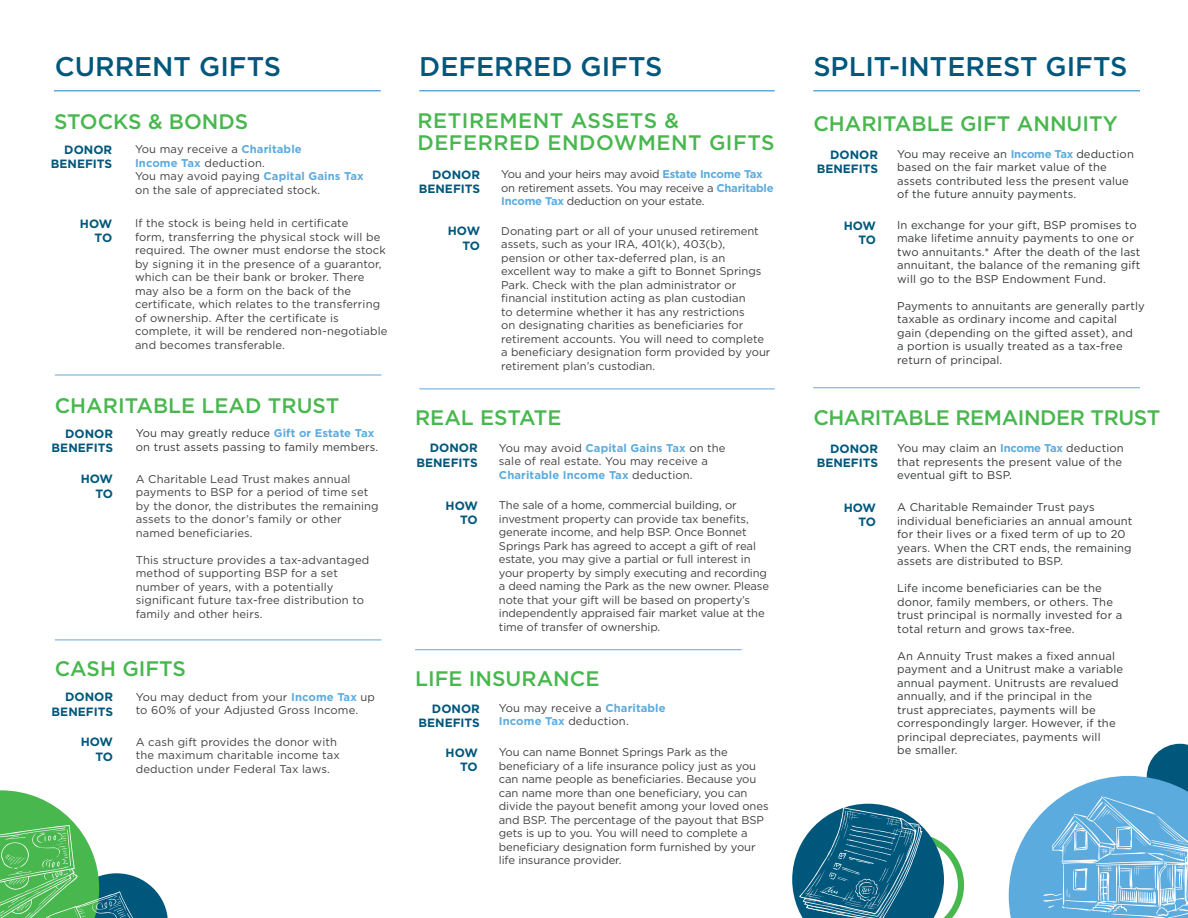
<style>
.page{position:relative;width:1188px;height:918px;background:#fff}
.page>*{position:absolute;margin:0;border:0;box-sizing:border-box;transform-origin:0 0}
.t1{font:500 27px "Gotham";color:#00577c}
.t2{font:500 21px "Gotham";color:#48b74e}
.t3{font:500 21px/22.5px "Gotham";letter-spacing:.025em;color:#48b74e}
.t4{font:500 21px "Gotham";letter-spacing:-.02em;color:#48b74e}
.t5{font:700 12px/14.4px "Gotham";color:#00577c;text-align:right}
.t6{font:11.25px/13.5px "Gotham";color:#414042}
.t7{font:11.25px/13.5px "Gotham";letter-spacing:.01em;color:#353a36}
.t8{font:11.25px/13.5px "Gotham";letter-spacing:-.02em;color:#414042}
.s1{font-weight:700;color:#5cabde}
</style>
<div class="page">
<hr style="left:55px;top:640px;width:326px;height:1px;background:#5cabde">
<hr style="left:55px;top:375px;width:326px;height:1px;background:#5cabde">
<hr style="left:415px;top:649px;width:327px;height:1px;background:#5cabde">
<svg style="left:0;top:790px;width:168px;height:128px"></svg>
<svg style="left:1009px;top:744px;width:179px;height:174px"></svg>
<hr style="left:54px;top:90px;width:327px;height:1px;background:#5cabde">
<hr style="left:419px;top:90px;width:356px;height:1px;background:#5cabde">
<hr style="left:419px;top:389px;width:356px;height:1px;background:#5cabde">
<hr style="left:813px;top:90px;width:327px;height:1px;background:#5cabde">
<hr style="left:813px;top:387px;width:327px;height:1px;background:#5cabde">
<svg style="left:792px;top:804px;width:172px;height:114px"></svg>
<hr style="left:869px;top:816px;width:14px;height:3px;background:#fff">
<h1 class="t1" style="left:55px;top:48px;width:228px">CURRENT GIFTS</h1>
<h1 class="t1" style="left:419px;top:48px;width:245px">DEFERRED GIFTS</h1>
<h1 class="t1" style="left:813px;top:48px;width:316px">SPLIT-INTEREST GIFTS</h1>
<h2 class="t2" style="left:54px;top:108px;width:196px">STOCKS &amp; BONDS</h2>
<p class="t5" style="left:51px;top:142px;width:63px">DONOR<br>BENEFITS</p>
<p class="t6" style="left:135px;top:142px;width:230px">You may receive a <span class="s1">Charitable<br>Income Tax</span> deduction.<br>You may avoid paying <span class="s1">Capital Gains Tax </span>on the sale of appreciated stock.</p>
<p class="t6" style="left:135px;top:216px;width:254px">If the stock is being held in certificate<br>form, transferring the physical stock will be required. The owner must endorse the stock by signing it in the presence of a guarantor, which can be their bank or broker. There may also be a form on the back of the certificate, which relates to the transferring of ownership. After the certificate is complete, it will be rendered non-negotiable and becomes transferable.</p>
<p class="t5" style="left:80px;top:216px;width:34px">HOW<br>TO</p>
<h2 class="t2" style="left:55px;top:392px;width:286px">CHARITABLE LEAD TRUST</h2>
<p class="t5" style="left:52px;top:426px;width:63px">DONOR<br>BENEFITS</p>
<p class="t5" style="left:81px;top:472px;width:34px">HOW<br>TO</p>
<p class="t7" style="left:136px;top:426px;width:244px">You may greatly reduce <span class="s1">Gift or Estate Tax </span>on trust assets passing to family members.</p>
<p class="t6" style="left:136px;top:472px;width:244px">A Charitable Lead Trust makes annual payments to BSP for a period of time set by the donor, the distributes the remaining assets to the donor’s family or other named beneficiaries.</p>
<p class="t6" style="left:136px;top:553px;width:235px">This structure provides a tax-advantaged method of supporting BSP for a set number of years, with a potentially significant future tax-free distribution to family and other heirs.</p>
<h2 class="t2" style="left:55px;top:655px;width:133px">CASH GIFTS</h2>
<p class="t5" style="left:52px;top:690px;width:63px">DONOR<br>BENEFITS</p>
<p class="t5" style="left:81px;top:735px;width:34px">HOW<br>TO</p>
<p class="t6" style="left:136px;top:690px;width:241px">You may deduct from your <span class="s1">Income Tax</span> up to 60% of your Adjusted Gross Income.</p>
<p class="t6" style="left:136px;top:735px;width:206px">A cash gift provides the donor with the maximum charitable income tax deduction under Federal Tax laws.</p>
<h2 class="t3" style="left:417px;top:109px;width:359px">RETIREMENT ASSETS &amp;<br>DEFERRED ENDOWMENT GIFTS</h2>
<p class="t5" style="left:419px;top:168px;width:63px">DONOR<br>BENEFITS</p>
<p class="t5" style="left:448px;top:224px;width:34px">HOW<br>TO</p>
<p class="t8" style="left:501px;top:168px;width:274px">You and your heirs may avoid <span class="s1">Estate Income Tax </span>on retirement assets. You may receive a <span class="s1">Charitable<br>Income Tax</span> deduction on your estate.</p>
<p class="t6" style="left:501px;top:224px;width:271px">Donating part or all of your unused retirement assets, such as your IRA, 401(k), 403(b), pension or other tax-deferred plan, is an excellent way to make a gift to Bonnet Springs Park. Check with the plan administrator or financial institution acting as plan custodian<br>to determine whether it has any restrictions<br>on designating charities as beneficiaries for retirement accounts. You will need to complete a beneficiary designation form provided by your retirement plan’s custodian.</p>
<h2 class="t2" style="left:415px;top:404px;width:148px">REAL ESTATE</h2>
<p class="t5" style="left:416px;top:441px;width:63px">DONOR<br>BENEFITS</p>
<p class="t5" style="left:446px;top:498px;width:34px">HOW<br>TO</p>
<p class="t6" style="left:499px;top:441px;width:228px">You may avoid <span class="s1">Capital Gains Tax</span> on the sale of real estate. You may receive a<br><span class="s1">Charitable Income Tax</span> deduction.</p>
<p class="t6" style="left:499px;top:498px;width:272px">The sale of a home, commercial building, or investment property can provide tax benefits, generate income, and help BSP. Once Bonnet Springs Park has agreed to accept a gift of real estate, you may give a partial or full interest in your property by simply executing and recording a deed naming the Park as the new owner. Please note that your gift will be based on property’s independently appraised fair market value at the time of transfer of ownership.</p>
<h2 class="t2" style="left:415px;top:665px;width:186px">LIFE INSURANCE</h2>
<p class="t5" style="left:418px;top:701px;width:63px">DONOR<br>BENEFITS</p>
<p class="t5" style="left:446px;top:745px;width:34px">HOW<br>TO</p>
<p class="t6" style="left:499px;top:701px;width:168px">You may receive a <span class="s1">Charitable<br>Income Tax</span> deduction.</p>
<p class="t6" style="left:499px;top:745px;width:271px">You can name Bonnet Springs Park as the beneficiary of a life insurance policy just as you can name people as beneficiaries. Because you can name more than one beneficiary, you can divide the payout benefit among your loved ones and BSP. The percentage of the payout that BSP gets is up to you. You will need to complete a beneficiary designation form furnished by your life insurance provider.</p>
<h2 class="t2" style="left:813px;top:110px;width:306px">CHARITABLE GIFT ANNUITY</h2>
<p class="t5" style="left:817px;top:147px;width:63px">DONOR<br>BENEFITS</p>
<p class="t5" style="left:844px;top:218px;width:34px">HOW<br>TO</p>
<p class="t7" style="left:897px;top:147px;width:238px">You may receive an <span class="s1">Income Tax</span> deduction based on the fair market value of the assets contributed less the present value of the future annuity payments.</p>
<p class="t7" style="left:897px;top:218px;width:245px">In exchange for your gift, BSP promises to make lifetime annuity payments to one or two annuitants.* After the death of the last annuitant, the balance of the remaning gift will go to the BSP Endowment Fund.</p>
<p class="t7" style="left:897px;top:299px;width:249px">Payments to annuitants are generally partly taxable as ordinary income and capital<br>gain (depending on the gifted asset), and<br>a portion is usually treated as a tax-free return of principal.</p>
<h2 class="t4" style="left:813px;top:404px;width:348px">CHARITABLE REMAINDER TRUST</h2>
<p class="t5" style="left:817px;top:441px;width:63px">DONOR<br>BENEFITS</p>
<p class="t5" style="left:844px;top:500px;width:34px">HOW<br>TO</p>
<p class="t7" style="left:897px;top:441px;width:228px">You may claim an <span class="s1">Income Tax</span> deduction that represents the present value of the eventual gift to BSP.</p>
<p class="t7" style="left:897px;top:500px;width:237px">A Charitable Remainder Trust pays individual beneficiaries an annual amount for their lives or a fixed term of up to 20 years. When the CRT ends, the remaining assets are distributed to BSP.</p>
<p class="t7" style="left:897px;top:581px;width:227px">Life income beneficiaries can be the donor, family members, or others. The trust principal is normally invested for a total return and grows tax-free.</p>
<p class="t7" style="left:897px;top:649px;width:228px">An Annuity Trust makes a fixed annual payment and a Unitrust make a variable annual payment. Unitrusts are revalued annually, and if the principal in the<br>trust appreciates, payments will be correspondingly larger. However, if the principal depreciates, payments will<br>be smaller.</p>
</div>
